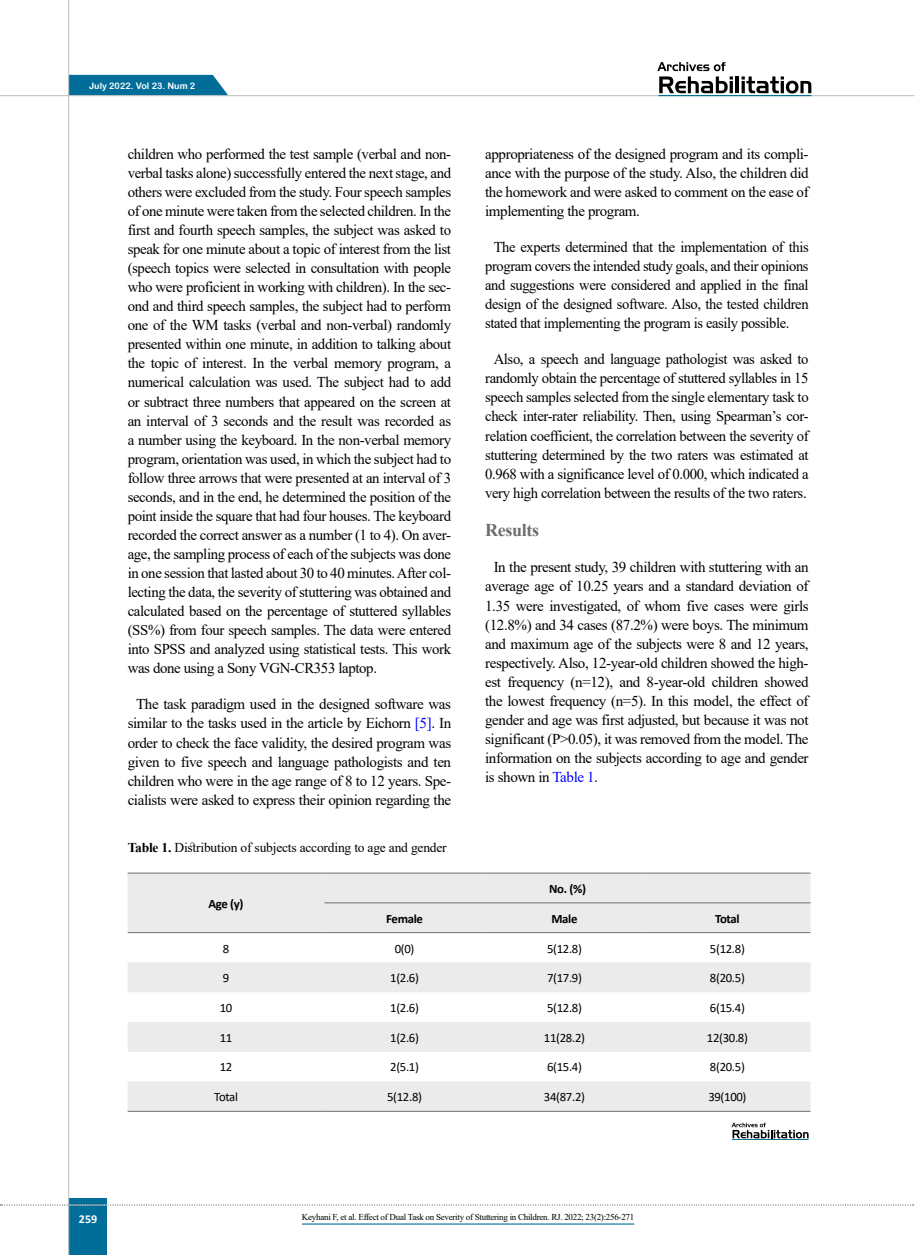
<style>
.page{position:relative;width:915px;height:1255px;background:#fff}
.page>*{position:absolute;margin:0;border:0;box-sizing:border-box;transform-origin:0 0}
.t1{font:700 18px "Times New Roman";letter-spacing:-.02em;color:#6d6e71}
.t2{font:15px/19px "Times New Roman";letter-spacing:-.025em;color:#000;text-align:justify}
.t3{font:13.5px "Times New Roman";letter-spacing:-.015em;color:#000}
.t4{font:12.75px "Calibri";letter-spacing:-.025em;color:#000}
.t5{font:700 12.75px "Calibri";letter-spacing:-.025em;color:#000}
.t6{font:700 12px "Calibri";color:#fff}
.t7{font:9px "Times New Roman";letter-spacing:-.03em;color:#000}
.t8{font:9px "Arial Rounded MT Bold";color:#fff}
.s1{color:#00f}
.s2{font-weight:700}
</style>
<div class="page">
<div style="left:69px;top:75px;width:159px;height:20px;background:#006e98"></div>
<div style="left:68px;top:1198px;width:39px;height:56px;background:#006e98"></div>
<hr style="left:68px;top:0;width:1px;height:1254px;background:#c2c4c6">
<hr style="left:0;top:95px;width:914px;height:1px;background:#c2c4c6">
<svg style="left:0;top:1204px;width:913px;height:1px"></svg>
<hr style="left:658px;top:95px;width:153px;height:1px;background:#006e98">
<svg style="left:657px;top:62px;width:75px;height:31px"></svg>
<hr style="left:735px;top:76px;width:3px;height:17px;background:#000">
<svg style="left:741px;top:76px;width:70px;height:17px"></svg>
<svg style="left:128px;top:873px;width:682px;height:237px;fill:#ebebec"></svg>
<hr style="left:644px;top:1110px;width:166px;height:1px;background:#6d6e71">
<hr style="left:484px;top:1110px;width:160px;height:1px;background:#6d6e71">
<hr style="left:324px;top:1110px;width:160px;height:1px;background:#6d6e71">
<hr style="left:128px;top:1110px;width:196px;height:1px;background:#6d6e71">
<hr style="left:644px;top:872px;width:166px;height:1px;background:#6d6e71">
<hr style="left:484px;top:872px;width:160px;height:1px;background:#6d6e71">
<hr style="left:324px;top:872px;width:160px;height:1px;background:#6d6e71">
<hr style="left:128px;top:872px;width:196px;height:1px;background:#6d6e71">
<hr style="left:128px;top:932px;width:196px;height:1px;background:#6d6e71">
<hr style="left:644px;top:902px;width:166px;height:1px;background:#6d6e71">
<hr style="left:484px;top:902px;width:160px;height:1px;background:#6d6e71">
<hr style="left:324px;top:902px;width:160px;height:1px;background:#6d6e71">
<hr style="left:644px;top:932px;width:166px;height:1px;background:#6d6e71">
<hr style="left:484px;top:932px;width:160px;height:1px;background:#6d6e71">
<hr style="left:324px;top:932px;width:160px;height:1px;background:#6d6e71">
<hr style="left:731px;top:1139px;width:77px;height:1px;background:#006e98">
<svg style="left:731px;top:1122px;width:77px;height:16px"></svg>
<hr style="left:302px;top:1223px;width:332px;height:1px;background:#006e98">
<p class="t8" style="left:89px;top:80px;width:108px">July 2022. Vol 23. Num 2</p>
<p class="t2" style="left:128px;top:144px;width:325px">children who performed the test sample (verbal and non-</p>
<p class="t2" style="left:128px;top:182px;width:325px">others were excluded from the study. Four speech samples of one minute were taken from the selected children In. the first and fourth speech samples, the subject was asked to speak for one minute about a topic of interest from the list (speech topics were selected in consultation with people</p>
<p class="t2" style="left:128px;top:296px;width:325px">ond and third speech samples, the subject had to perform</p>
<p class="t2" style="left:128px;top:163px;width:325px">verbal tasks alone) successfully entered the next stage, and</p>
<p class="t2" style="left:128px;top:277px;width:325px">who were proficient in working with children I n.) the sec-</p>
<p class="t2" style="left:128px;top:315px;width:325px">one of the WM tasks (verbal and non-verbal) randomly presented within one minute in, addition to talking about the topic of interest. In the verbal memory program a, numerical calculation was used. The subject had to add or subtract three numbers that appeared on the screen at an interval of 3 seconds and the result was recorded as a number using the keyboard In. the non-verbal memory program, orientation was used in, which the subject had to follow three arrows that were presented at an interval of 3 seconds, and in the end, he determined the position of the point inside the square that had four houses. The keyboard</p>
<p class="t2" style="left:128px;top:544px;width:325px">age, the sampling process of each of the subjects was done</p>
<p class="t2" style="left:128px;top:525px;width:325px">recorded the correct answer as a number to1( .)4 On aver-</p>
<p class="t2" style="left:128px;top:563px;width:325px">in one session that lasted about 30 to 40 minutes.After col-</p>
<p class="t2" style="left:128px;top:601px;width:325px">calculated based on the percentage of stuttered syllables (SS%) from four speech samples. The data were entered into SPSS and analyzed using statistical tests. This work was done using a Sony VGN-CR353 laptop.</p>
<p class="t2" style="left:128px;top:694px;width:325px;text-align:center">The task paradigm used in the designed software was similar to the tasks used in the article by Eichorn I n.<span class="s1">]5[ </span>order to check the face validity, the desired program was given to five speech and language pathologists and ten</p>
<p class="t2" style="left:128px;top:789px;width:325px">cialists were asked to express their opinion regarding the</p>
<p class="t2" style="left:128px;top:582px;width:325px">lecting the data, the severity of stuttering was obtained and</p>
<p class="t2" style="left:128px;top:770px;width:325px">children who were in the age range of to8 12 years. Spe-</p>
<p class="t3" style="left:128px;top:837px;width:320px"><span class="s2">Table 1.</span> Distribution of subjects according to age and gender</p>
<p class="t5" style="left:208px;top:894px;width:37px">Age (y(</p>
<p class="t5" style="left:386px;top:909px;width:38px">Female</p>
<p class="t4" style="left:223px;top:939px;width:8px">8</p>
<p class="t4" style="left:394px;top:939px;width:21px">(0)0</p>
<p class="t4" style="left:223px;top:968px;width:8px">9</p>
<p class="t4" style="left:390px;top:968px;width:30px">)1 2.6(</p>
<p class="t4" style="left:220px;top:998px;width:14px">10</p>
<p class="t4" style="left:390px;top:998px;width:30px">)1 2.6(</p>
<p class="t4" style="left:220px;top:1028px;width:14px">11</p>
<p class="t4" style="left:390px;top:1028px;width:30px">)1 2.6(</p>
<p class="t4" style="left:220px;top:1058px;width:14px">12</p>
<p class="t4" style="left:390px;top:1058px;width:30px">)2 5.1(</p>
<p class="t4" style="left:214px;top:1087px;width:25px">Total</p>
<p class="t4" style="left:387px;top:1087px;width:36px">)5 12.8(</p>
<p class="t2" style="left:485px;top:144px;width:325px">appropriateness of the designed program and its compli-</p>
<p class="t2" style="left:485px;top:182px;width:325px">the homework and were asked to comment on the ease of implementing the program.</p>
<p class="t2" style="left:485px;top:237px;width:325px;text-indent:8px">The experts determined that the implementation of this program covers the intended study goals, and their opinions and suggestions were considered and applied in the final design of the designed software. Also, the tested children stated that implementing the program is easily possible.</p>
<p class="t2" style="left:485px;top:349px;width:325px;text-align:center">Also a, speech and language pathologist was asked to randomly obtain the percentage of stuttered syllables in 15 speech samples selected from the single elementary task to</p>
<p class="t2" style="left:485px;top:425px;width:325px">relation coefficient, the correlation between the severity of</p>
<p class="t2" style="left:485px;top:163px;width:325px">ance with the purpose of the study. Also, the children did</p>
<p class="t2" style="left:485px;top:406px;width:325px">check inter-rater reliability. Then, using Spearman s’ cor-</p>
<p class="t2" style="left:485px;top:444px;width:325px">stuttering determined by the two raters was estimated at 0.968 with a significance level of 0.000, which indicated a very high correlation between the results of the two raters.</p>
<p class="t1" style="left:485px;top:517px;width:55px">Results</p>
<p class="t2" style="left:485px;top:557px;width:325px;text-align:center">In the present study, 39 children with stuttering with an average age of 10.25 years and a standard deviation of 1.35 were investigated, of whom five cases were girls (12.8%) and 34 cases (87.2%) were boys. The minimum and maximum age of the subjects were 8 and 12 years,</p>
<p class="t2" style="left:485px;top:671px;width:325px">est frequency ( =n 12 ,) and 8-year-old children showed</p>
<p class="t2" style="left:485px;top:652px;width:325px">respectively. Also, 12-year-old children showed the high-</p>
<p class="t2" style="left:485px;top:690px;width:325px">the lowest frequency ( . )5=n In this model, the effect of gender and age was first adjusted, but because it was not significant &gt;P( 0.05 i t,) was removed from the model. The information on the subjects according to age and gender is shown in <span class="s1">Table 1</span>.</p>
<p class="t5" style="left:549px;top:879px;width:38px">N o %). (</p>
<p class="t5" style="left:551px;top:909px;width:28px">Male</p>
<p class="t5" style="left:715px;top:909px;width:26px">Total</p>
<p class="t4" style="left:547px;top:939px;width:36px">)5 12.8(</p>
<p class="t4" style="left:709px;top:939px;width:36px">)5 12.8(</p>
<p class="t4" style="left:547px;top:968px;width:36px">)7 17.9(</p>
<p class="t4" style="left:709px;top:968px;width:36px">)8 20.5(</p>
<p class="t4" style="left:547px;top:998px;width:36px">)5 12.8(</p>
<p class="t4" style="left:709px;top:998px;width:36px">)6 15.4(</p>
<p class="t4" style="left:543px;top:1028px;width:43px">11)28.2(</p>
<p class="t4" style="left:706px;top:1028px;width:43px">12)30.8(</p>
<p class="t4" style="left:547px;top:1058px;width:36px">)6 15.4(</p>
<p class="t4" style="left:709px;top:1058px;width:36px">)8 20.5(</p>
<p class="t4" style="left:543px;top:1087px;width:43px">34)87.2(</p>
<p class="t4" style="left:708px;top:1087px;width:40px">39)100(</p>
<p class="t6" style="left:79px;top:1210px;width:20px">259</p>
<p class="t7" style="left:302px;top:1210px;width:334px">Keyhani ,F et al. Effect of Dual Task on Severity of Stuttering in Children. RJ. 2022; 23 (2) :256-271</p>
</div>
